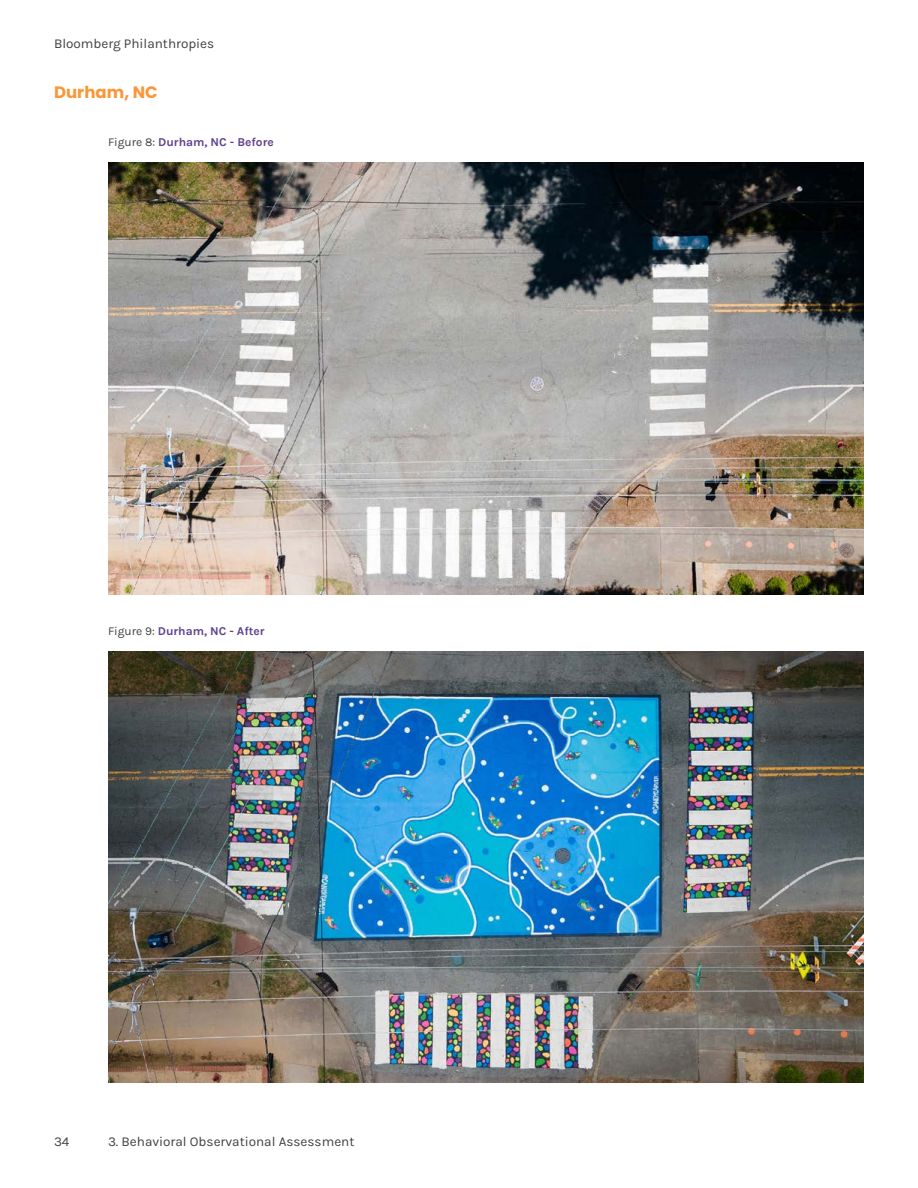
<style>
.page{position:relative;width:918px;height:1188px;background:#fff}
.page>*{position:absolute;margin:0;border:0;box-sizing:border-box;transform-origin:0 0}
.Sub_Sub_Header{font:700 16.5px "Poppins";letter-spacing:.005em;color:#fa9637}
.t1{font:13.5px "Karla";color:#414042}
.Body_Text{font:700 12px "Karla";color:#5f408f}
.s1{font-weight:400;color:#414042}
</style>
<div class="page">
<img style="left:108px;top:163px;width:756px;height:432px">
<img style="left:108px;top:651px;width:756px;height:432px">
<p class="t1" style="left:54px;top:35px;width:162px">Bloomberg Philanthropies</p>
<p class="Sub_Sub_Header" style="left:54px;top:83px;width:105px">Durham, NC</p>
<p class="Body_Text" style="left:108px;top:134px;width:167px"><span class="s1">Figure 8:</span> Durham, NC - Before</p>
<p class="Body_Text" style="left:108px;top:623px;width:158px"><span class="s1">Figure 9:</span> Durham, NC - After</p>
<p class="t1" style="left:54px;top:1133px;width:17px">34</p>
<p class="t1" style="left:108px;top:1133px;width:248px">3. Behavioral Observational Assessment</p>
</div>
